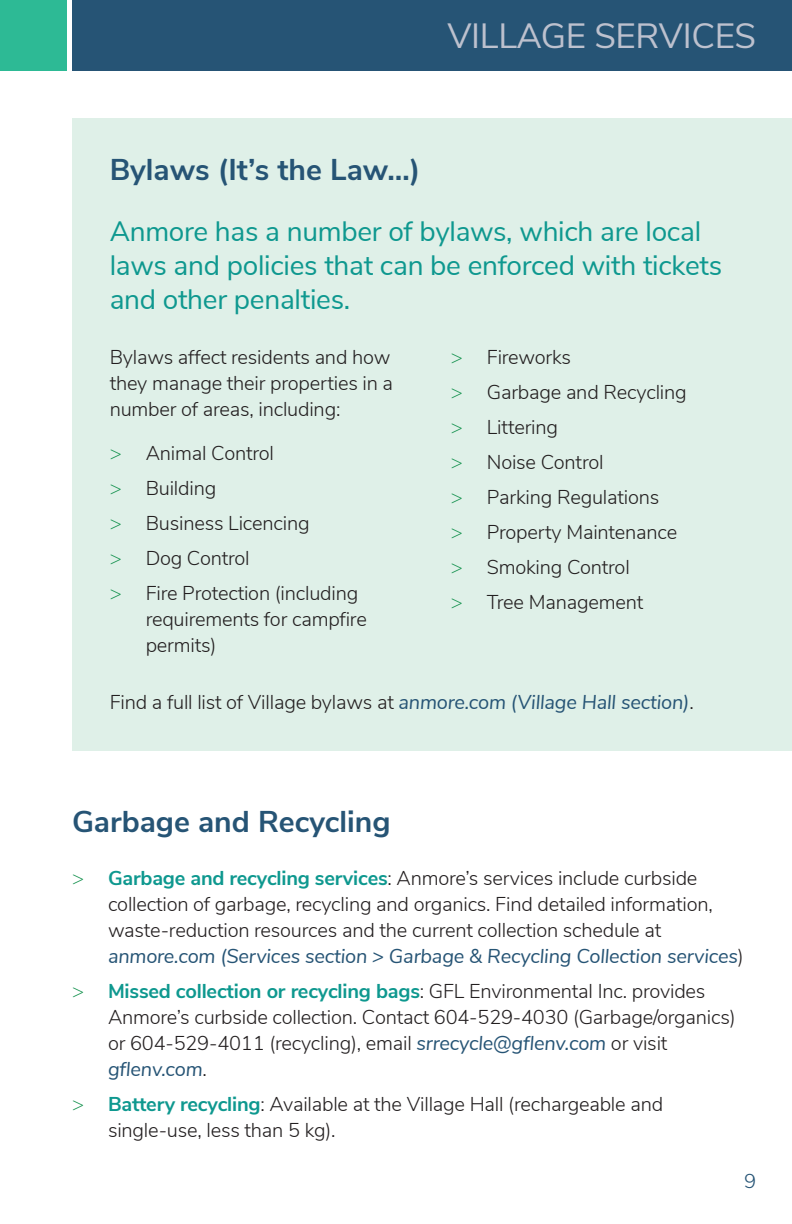
<style>
.page{position:relative;width:792px;height:1224px;background:#fff}
.page>*{position:absolute;margin:0;border:0;box-sizing:border-box;transform-origin:0 0}
.Page_Header{font:35px "Nunito Sans";letter-spacing:-.01em;color:#bdc1ce}
.Header_2{font:700 30px "Nunito Sans";color:#265475}
.Deck{font:28px/34px "Nunito Sans";letter-spacing:-.01em;color:#0e988f}
.Text{font:300 20px/26px "Nunito Sans";letter-spacing:-.01em;color:#231f20}
.t1{font:300 20px "Nunito Sans";color:#265475}
.s1{font-weight:200;color:#0f8f4a}
.s2{font-weight:400;font-style:italic;color:#265475}
.s3{font-weight:700;color:#0e988f}
</style>
<div class="page">
<div style="left:72px;top:0;width:720px;height:71px;background:#265475"></div>
<div style="left:0;top:0;width:67px;height:71px;background:#2dba95"></div>
<div style="left:72px;top:118px;width:720px;height:632px;background:#dff0e8"></div>
<p class="Page_Header" style="left:447px;top:11px;width:310px">VILLAGE SERVICES</p>
<p class="Header_2" style="left:110px;top:148px;width:312px">Bylaws (It’s the Law…)</p>
<p class="Deck" style="left:110px;top:212px;width:614px">Anmore has a number of bylaws, which are local laws and policies that can be enforced with tickets and other penalties.</p>
<p class="Text" style="left:110px;top:343px;width:285px">Bylaws affect residents and how they manage their properties in a number of areas, including:</p>
<p class="Text" style="left:110px;top:439px;width:166px"><span class="s1">&gt;</span> Animal Control</p>
<p class="Text" style="left:110px;top:474px;width:108px"><span class="s1">&gt;</span> Building</p>
<p class="Text" style="left:110px;top:509px;width:201px"><span class="s1">&gt;</span> Business Licencing</p>
<p class="Text" style="left:110px;top:544px;width:142px"><span class="s1">&gt;</span> Dog Control</p>
<p class="Text" style="left:146px;top:579px;width:223px;text-indent:-36px"><span class="s1">&gt;</span> Fire Protection (including requirements for campfire permits)</p>
<p class="Text" style="left:451px;top:343px;width:122px"><span class="s1">&gt;</span> Fireworks</p>
<p class="Text" style="left:451px;top:378px;width:237px"><span class="s1">&gt;</span> Garbage and Recycling</p>
<p class="Text" style="left:451px;top:413px;width:109px"><span class="s1">&gt;</span> Littering</p>
<p class="Text" style="left:451px;top:448px;width:154px"><span class="s1">&gt;</span> Noise Control</p>
<p class="Text" style="left:451px;top:483px;width:210px"><span class="s1">&gt;</span> Parking Regulations</p>
<p class="Text" style="left:451px;top:518px;width:228px"><span class="s1">&gt;</span> Property Maintenance</p>
<p class="Text" style="left:451px;top:553px;width:180px"><span class="s1">&gt;</span> Smoking Control</p>
<p class="Text" style="left:451px;top:588px;width:194px"><span class="s1">&gt;</span> Tree Management</p>
<p class="Text" style="left:110px;top:688px;width:586px">Find a full list of Village bylaws at <span class="s2">anmore.com (Village Hall section)</span>.</p>
<p class="Header_2" style="left:72px;top:800px;width:320px">Garbage and Recycling</p>
<p class="Text" style="left:108px;top:864px;width:637px;text-indent:-36px"><span class="s1">&gt;</span> <span class="s3">Garbage and recycling services</span>: Anmore’s services include curbside collection of garbage, recycling and organics. Find detailed information, waste-reduction resources and the current collection schedule at <span class="s2">anmore.com (Services section &gt; Garbage &amp; Recycling Collection services</span>)</p>
<p class="Text" style="left:108px;top:977px;width:629px;text-indent:-36px"><span class="s1">&gt;</span> <span class="s3">Missed collection or recycling bags</span>: GFL Environmental Inc. provides Anmore’s curbside collection. Contact 604-529-4030 (Garbage/organics) or 604-529-4011 (recycling), email <span class="s2">srrecycle@gflenv.com</span> or visit <span class="s2">gflenv.com</span>.</p>
<p class="Text" style="left:108px;top:1090px;width:557px;text-indent:-36px"><span class="s1">&gt;</span> <span class="s3">Battery recycling</span>: Available at the Village Hall (rechargeable and single-use, less than 5 kg).</p>
<p class="t1" style="left:744px;top:1167px;width:13px">9</p>
</div>
